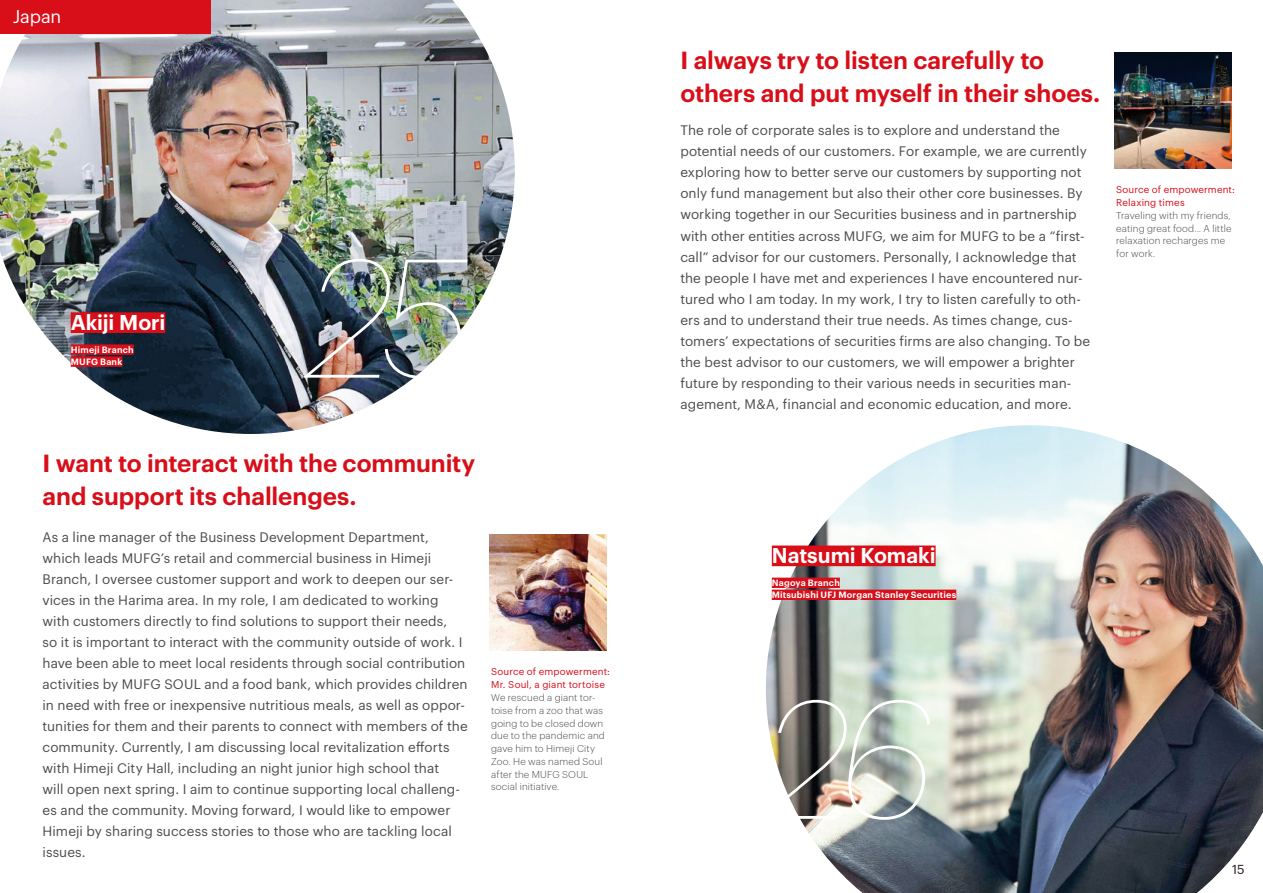
<style>
.page{position:relative;width:1263px;height:893px;background:#fff}
.page>*{position:absolute;margin:0;border:0;box-sizing:border-box;transform-origin:0 0}
.t1{font:italic 100 165px "Graphik";color:#fff}
.t2{font:600 24.3px/33px "Graphik";letter-spacing:-.005em;color:#d80e19}
.t3{font:600 21px "Graphik";letter-spacing:-.005em;color:#fff}
.t4{font:18px "Graphik";letter-spacing:-.005em;color:#fff}
.t5{font:13.5px/21px "Graphik";letter-spacing:.005em;color:#4d4a4a}
.t6{font:12.75px "Graphik";color:#231916}
.t7{font:300 9.75px/12.8px "Graphik";letter-spacing:.015em;color:#4d4a4a}
.t8{font:9.75px/13px "Graphik";letter-spacing:.015em;color:#d80e19}
.t9{font:600 9px/12px "Graphik";letter-spacing:.025em;color:#fff}
</style>
<div class="page">
<img style="left:0;top:0;width:515px;height:434px">
<div style="left:71px;top:312px;width:94px;height:21px;background:#d80e19"></div>
<div style="left:71px;top:344px;width:63px;height:11px;background:#d80e19"></div>
<div style="left:71px;top:356px;width:51px;height:11px;background:#d80e19"></div>
<div style="left:0;top:0;width:211px;height:33px;background:#d80e19"></div>
<img style="left:766px;top:425px;width:497px;height:468px">
<div style="left:772px;top:545px;width:163px;height:21px;background:#d80e19"></div>
<div style="left:772px;top:578px;width:68px;height:10px;background:#d80e19"></div>
<div style="left:772px;top:590px;width:184px;height:10px;background:#d80e19"></div>
<img style="left:490px;top:534px;width:116px;height:117px">
<img style="left:1115px;top:52px;width:116px;height:117px">
<h3 class="t4" style="left:13px;top:3px;width:50px">Japan</h3>
<h3 class="t3" style="left:71px;top:306px;width:96px">Akiji Mori</h3>
<p class="t9" style="left:71px;top:343px;width:65px">Himeji Branch</p>
<p class="t9" style="left:71px;top:355px;width:53px">MUFG Bank</p>
<h1 class="t1" style="left:308px;top:201px;width:163px">25</h1>
<h2 class="t2" style="left:43px;top:445px;width:434px">I want to interact with the community and support its challenges.</h2>
<p class="t5" style="left:43px;top:525px;width:390px">As a line manager of the Business Development Department, which leads MUFG s’ retail and commercial business in Himeji</p>
<p class="t5" style="left:43px;top:588px;width:397px">vices in the Harima area In. my role I, am dedicated to working</p>
<p class="t5" style="left:43px;top:567px;width:412px">Branch I, oversee customer support and work to deepen our ser-</p>
<p class="t5" style="left:43px;top:609px;width:427px">with customers directly to find solutions to support their needs,<br>so it is important to interact with the community outside of work I. have been able to meet local residents through social contribution activities by MUFG SOUL and a food bank, which provides children</p>
<p class="t5" style="left:43px;top:714px;width:427px">tunities for them and their parents to connect with members of the</p>
<p class="t5" style="left:43px;top:693px;width:424px">in need with free or inexpensive nutritious meals, as well as oppor-</p>
<p class="t5" style="left:43px;top:735px;width:409px">community. Currently I, am discussing local revitalization efforts with Himeji City Hall, including an night junior high school that</p>
<p class="t5" style="left:43px;top:798px;width:409px">es and the community. Moving forward I, would like to empower</p>
<p class="t5" style="left:43px;top:777px;width:419px">will open next spring I. aim to continue supporting local challeng-</p>
<p class="t5" style="left:43px;top:819px;width:411px">Himeji by sharing success stories to those who are tackling local issues.</p>
<p class="t8" style="left:491px;top:664px;width:120px">Source of empowerment:<br>Mr. Soul a, giant tortoise</p>
<p class="t7" style="left:491px;top:703px;width:113px">toise from a zoo that was</p>
<p class="t7" style="left:491px;top:690px;width:106px">We rescued a giant tor-</p>
<p class="t7" style="left:491px;top:716px;width:115px">going to be closed down due to the pandemic and gave him to Himeji City<br>Zoo. He was named Soul after the MUFG SOUL social initiative.</p>
<h2 class="t2" style="left:680px;top:41px;width:421px">I always try to listen carefully to others and put myself in their shoes.</h2>
<p class="t5" style="left:680px;top:119px;width:408px">The role of corporate sales is to explore and understand the potential needs of our customers. For example, we are currently exploring how to better serve our customers by supporting not only fund management but also their other core businesses. By working together in our Securities business and in partnership</p>
<p class="t5" style="left:680px;top:245px;width:398px">call” advisor for our customers. Personally I, acknowledge that</p>
<p class="t5" style="left:680px;top:224px;width:406px">with other entities across MUFG, we aim for MUFG to be a “first-</p>
<p class="t5" style="left:680px;top:266px;width:404px">the people I have met and experiences I have encountered nur-</p>
<p class="t5" style="left:680px;top:287px;width:402px">tured who I am today In. my work I, try to listen carefully to oth-</p>
<p class="t5" style="left:680px;top:308px;width:394px">ers and to understand their true needs. As times change, cus-</p>
<p class="t5" style="left:680px;top:329px;width:411px">tomers’ expectations of securities firms are also changing. To be</p>
<p class="t5" style="left:680px;top:350px;width:396px">the best advisor to our customers, we will empower a brighter</p>
<p class="t5" style="left:680px;top:392px;width:393px">agement M, &amp;A, financial and economic education, and more.</p>
<p class="t5" style="left:680px;top:371px;width:393px">future by responding to their various needs in securities man-</p>
<p class="t8" style="left:1116px;top:182px;width:120px">Source of empowerment:<br>Relaxing times</p>
<p class="t7" style="left:1116px;top:208px;width:117px">Traveling with my friends, eating great food... A little relaxation recharges me for work.</p>
<h3 class="t3" style="left:772px;top:539px;width:165px">Natsumi Komaki</h3>
<p class="t9" style="left:772px;top:576px;width:186px">Nagoya Branch<br>Mitsubishi UFJ Morgan Stanley Securities</p>
<h1 class="t1" style="left:765px;top:643px;width:170px">26</h1>
<p class="t6" style="left:1232px;top:860px;width:14px">15</p>
</div>
